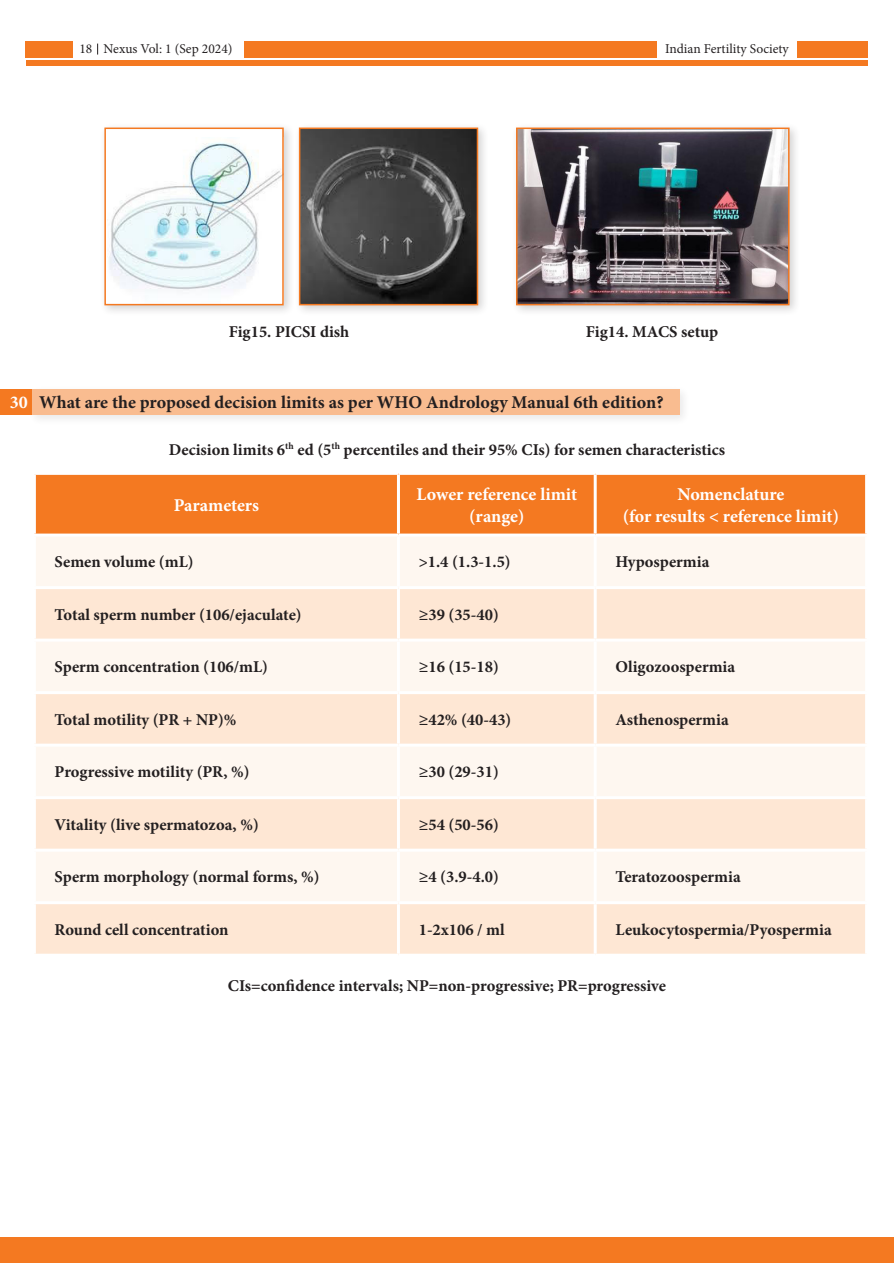
<style>
.page{position:relative;width:894px;height:1263px;background:#fff}
.page>*{position:absolute;margin:0;border:0;box-sizing:border-box;transform-origin:0 0}
.t1{font:700 18px/21.6px "Minion Pro";letter-spacing:-.005em;color:#fff;text-align:center}
.t2{font:700 18px "Minion Pro";color:#231f20}
.t3{font:700 16.5px "Minion Pro";color:#231f20}
.t4{font:13.5px "Minion Pro";color:#231f20}
</style>
<div class="page">
<div style="left:26px;top:41px;width:841px;height:16px;background:#f47921"></div>
<div style="left:26px;top:61px;width:841px;height:5px;background:#f47921"></div>
<div style="left:73px;top:32px;width:170px;height:27px;background:#fff"></div>
<div style="left:656px;top:40px;width:140px;height:19px;background:#fff"></div>
<div style="left:0;top:1237px;width:893px;height:26px;background:#f47921"></div>
<div style="left:99px;top:122px;width:196px;height:195px;background:#231f20;opacity:.2"></div>
<div style="left:105px;top:128px;width:178px;height:177px;background:#fff"></div>
<img style="left:109px;top:142px;width:171px;height:148px">
<div style="left:104px;top:128px;width:179px;height:177px;border:2px solid #f47921"></div>
<div style="left:294px;top:122px;width:195px;height:195px;background:#231f20;opacity:.2"></div>
<img style="left:302px;top:131px;width:173px;height:171px">
<div style="left:299px;top:128px;width:179px;height:177px;border:2px solid #f47921"></div>
<div style="left:511px;top:122px;width:289px;height:195px;background:#231f20;opacity:.2"></div>
<img style="left:519px;top:131px;width:267px;height:171px">
<div style="left:516px;top:128px;width:273px;height:177px;border:2px solid #f47921"></div>
<div style="left:0;top:389px;width:32px;height:26px;background:#f47921"></div>
<div style="left:27px;top:384px;width:664px;height:43px;background:#231f20;opacity:.2"></div>
<div style="left:32px;top:389px;width:647px;height:26px;background:#f9bc90"></div>
<div style="left:36px;top:475px;width:828px;height:58px;background:#f47921"></div>
<div style="left:36px;top:537px;width:828px;height:49px;background:#fef7f0"></div>
<svg style="left:36px;top:589px;width:828px;height:364px;fill:#fee7d4"></svg>
<hr style="left:397px;top:475px;width:3px;height:58px;background:#fff">
<hr style="left:593px;top:475px;width:3px;height:58px;background:#fff">
<hr style="left:397px;top:536px;width:3px;height:50px;background:#fff">
<hr style="left:593px;top:536px;width:3px;height:50px;background:#fff">
<hr style="left:397px;top:589px;width:3px;height:49px;background:#fff">
<hr style="left:593px;top:589px;width:3px;height:49px;background:#fff">
<hr style="left:33px;top:638px;width:365px;height:3px;background:#fff">
<hr style="left:398px;top:638px;width:197px;height:3px;background:#fff">
<hr style="left:397px;top:641px;width:3px;height:50px;background:#fff">
<hr style="left:595px;top:638px;width:272px;height:3px;background:#fff">
<hr style="left:593px;top:641px;width:3px;height:50px;background:#fff">
<hr style="left:33px;top:691px;width:365px;height:3px;background:#fff">
<hr style="left:398px;top:691px;width:197px;height:3px;background:#fff">
<hr style="left:397px;top:694px;width:3px;height:49px;background:#fff">
<hr style="left:595px;top:691px;width:272px;height:3px;background:#fff">
<hr style="left:593px;top:694px;width:3px;height:49px;background:#fff">
<hr style="left:33px;top:743px;width:365px;height:3px;background:#fff">
<hr style="left:398px;top:743px;width:197px;height:3px;background:#fff">
<hr style="left:397px;top:746px;width:3px;height:50px;background:#fff">
<hr style="left:595px;top:743px;width:272px;height:3px;background:#fff">
<hr style="left:593px;top:746px;width:3px;height:50px;background:#fff">
<hr style="left:33px;top:796px;width:365px;height:3px;background:#fff">
<hr style="left:398px;top:796px;width:197px;height:3px;background:#fff">
<hr style="left:397px;top:799px;width:3px;height:49px;background:#fff">
<hr style="left:595px;top:796px;width:272px;height:3px;background:#fff">
<hr style="left:593px;top:799px;width:3px;height:49px;background:#fff">
<hr style="left:33px;top:848px;width:365px;height:3px;background:#fff">
<hr style="left:398px;top:848px;width:197px;height:3px;background:#fff">
<hr style="left:397px;top:851px;width:3px;height:50px;background:#fff">
<hr style="left:595px;top:848px;width:272px;height:3px;background:#fff">
<hr style="left:593px;top:851px;width:3px;height:50px;background:#fff">
<hr style="left:33px;top:901px;width:365px;height:3px;background:#fff">
<hr style="left:398px;top:901px;width:197px;height:3px;background:#fff">
<hr style="left:397px;top:904px;width:3px;height:49px;background:#fff">
<hr style="left:595px;top:901px;width:272px;height:3px;background:#fff">
<hr style="left:593px;top:904px;width:3px;height:49px;background:#fff">
<p class="t4" style="left:79px;top:40px;width:14px">18</p>
<p class="t4" style="left:104px;top:40px;width:130px">Nexus Vol: 1 (Sep 2024)</p>
<p class="t4" style="left:664px;top:40px;width:125px">Indian Fertility Society</p>
<p class="t3" style="left:229px;top:320px;width:122px">Fig15. PICSI dish</p>
<p class="t3" style="left:585px;top:320px;width:134px">Fig14. MACS setup</p>
<p class="t1" style="left:10px;top:391px;width:19px">30</p>
<p class="t2" style="left:39px;top:390px;width:625px">What are the proposed decision limits as per WHO Andrology Manual 6th edition?</p>
<p class="t3" style="left:169px;top:438px;width:557px">Decision limits 6<sup>th</sup> ed (5<sup>th</sup> percentiles and their 95% CIs) for semen characteristics</p>
<p class="t1" style="left:174px;top:494px;width:87px">Parameters</p>
<p class="t1" style="left:416px;top:483px;width:162px">Lower reference limit (range)</p>
<p class="t1" style="left:677px;top:483px;width:108px">Nomenclature</p>
<p class="t1" style="left:622px;top:505px;width:218px">(for results &lt; reference limit)</p>
<p class="t3" style="left:55px;top:550px;width:140px">Semen volume (mL)</p>
<p class="t3" style="left:418px;top:550px;width:93px">&gt;1.4 (1.3-1.5)</p>
<p class="t3" style="left:615px;top:550px;width:95px">Hypospermia</p>
<p class="t3" style="left:55px;top:603px;width:248px">Total sperm number (106/ejaculate)</p>
<p class="t3" style="left:418px;top:603px;width:82px">≥39 (35-40)</p>
<p class="t3" style="left:55px;top:655px;width:215px">Sperm concentration (106/mL)</p>
<p class="t3" style="left:418px;top:655px;width:82px">≥16 (15-18)</p>
<p class="t3" style="left:615px;top:655px;width:121px">Oligozoospermia</p>
<p class="t3" style="left:55px;top:708px;width:183px">Total motility (PR + NP)%</p>
<p class="t3" style="left:418px;top:708px;width:94px">≥42% (40-43)</p>
<p class="t3" style="left:615px;top:708px;width:115px">Asthenospermia</p>
<p class="t3" style="left:55px;top:760px;width:196px">Progressive motility (PR, %)</p>
<p class="t3" style="left:418px;top:760px;width:82px">≥30 (29-31)</p>
<p class="t3" style="left:55px;top:813px;width:206px">Vitality (live spermatozoa, %)</p>
<p class="t3" style="left:418px;top:813px;width:82px">≥54 (50-56)</p>
<p class="t3" style="left:55px;top:865px;width:266px">Sperm morphology (normal forms, %)</p>
<p class="t3" style="left:418px;top:865px;width:82px">≥4 (3.9-4.0)</p>
<p class="t3" style="left:615px;top:865px;width:127px">Teratozoospermia</p>
<p class="t3" style="left:55px;top:918px;width:175px">Round cell concentration</p>
<p class="t3" style="left:418px;top:918px;width:88px">1-2x106 / ml</p>
<p class="t3" style="left:615px;top:918px;width:218px">Leukocytospermia/Pyospermia</p>
<p class="t3" style="left:228px;top:974px;width:439px">CIs=confidence intervals; NP=non-progressive; PR=progressive</p>
</div>
